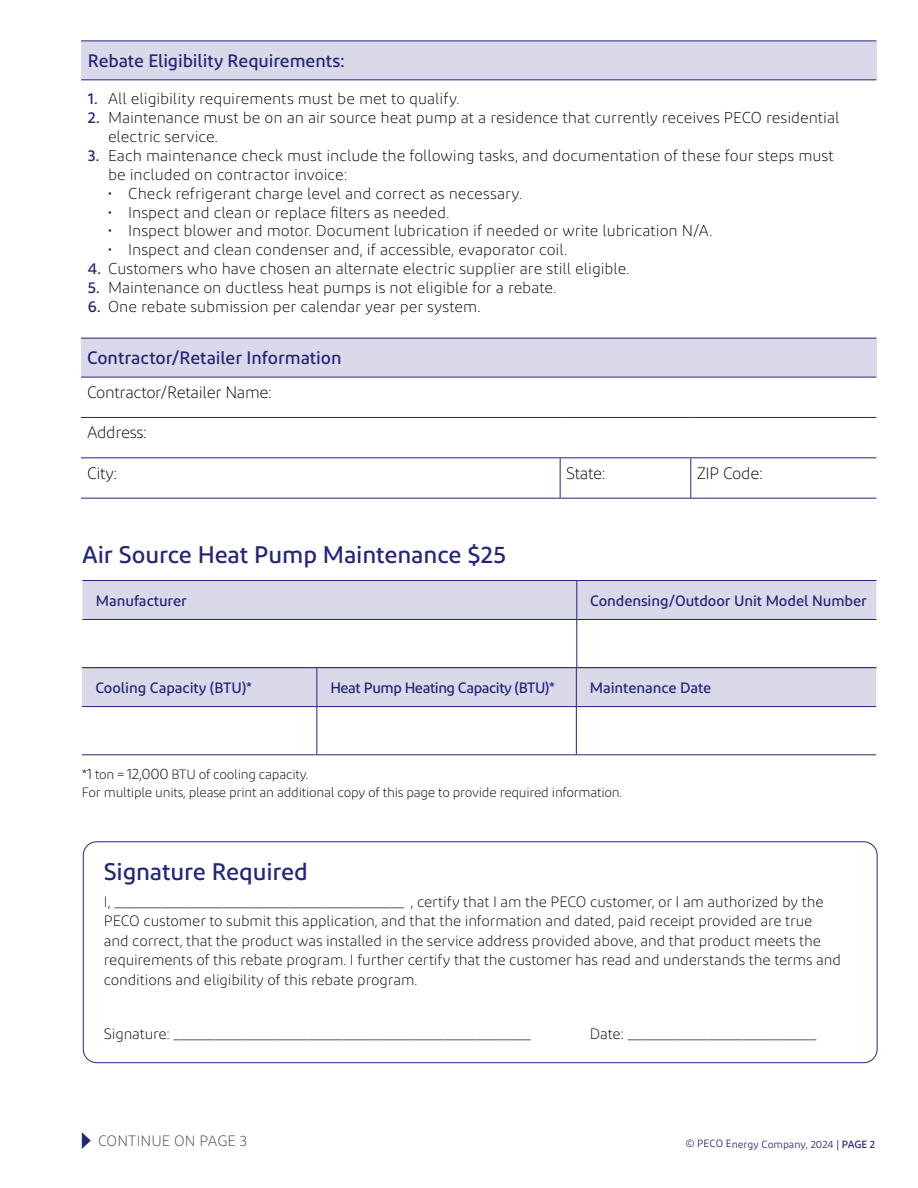
<style>
.page{position:relative;width:918px;height:1188px;background:#fff}
.page>*{position:absolute;margin:0;border:0;box-sizing:border-box;transform-origin:0 0}
.t1{font:500 24px "Diodrum";letter-spacing:-.01em;color:#23257a}
.t2{font:500 18px "Diodrum";letter-spacing:-.005em;color:#23257a}
.t3{font:300 16.5px "Diodrum";letter-spacing:-.02em;color:#000}
.t4{font:300 15.75px/18.9px "Diodrum";color:#000}
.t5{font:300 15px/19.5px "Diodrum";letter-spacing:-.01em;color:#000}
.t6{font:500 15px "Diodrum";letter-spacing:-.005em;color:#23257a}
.t7{font:500 15px "Diodrum";letter-spacing:-.03em;color:#23257a}
.t8{font:300 15px "Diodrum";color:#434243}
.t9{font:300 13.5px/18px "Diodrum";letter-spacing:-.02em;color:#000}
.t10{font:10.5px "Diodrum";color:#23257a}
.s1{font-weight:500;color:#23257a}
.s2{font-size:15px}
.s3{font-weight:500}
</style>
<div class="page">
<svg style="left:81px;top:1132px;width:10px;height:17px"></svg>
<div style="left:81px;top:41px;width:795px;height:39px;background:#dad9e9"></div>
<hr style="left:81px;top:40px;width:795px;height:1px;background:#23257a">
<hr style="left:81px;top:79px;width:795px;height:1px;background:#23257a">
<div style="left:82px;top:581px;width:794px;height:38px;background:#dad9e9"></div>
<hr style="left:576px;top:620px;width:1px;height:47px;background:#23257a">
<hr style="left:82px;top:580px;width:495px;height:1px;background:#23257a">
<hr style="left:577px;top:580px;width:299px;height:1px;background:#23257a">
<hr style="left:576px;top:581px;width:1px;height:38px;background:#23257a">
<hr style="left:82px;top:619px;width:495px;height:1px;background:#23257a">
<hr style="left:577px;top:619px;width:299px;height:1px;background:#23257a">
<div style="left:82px;top:668px;width:794px;height:38px;background:#dad9e9"></div>
<hr style="left:82px;top:667px;width:235px;height:1px;background:#23257a">
<hr style="left:317px;top:667px;width:259px;height:1px;background:#23257a">
<hr style="left:316px;top:668px;width:1px;height:38px;background:#23257a">
<hr style="left:576px;top:667px;width:300px;height:1px;background:#23257a">
<hr style="left:576px;top:668px;width:1px;height:38px;background:#23257a">
<hr style="left:82px;top:706px;width:235px;height:1px;background:#23257a">
<hr style="left:317px;top:706px;width:259px;height:1px;background:#23257a">
<hr style="left:576px;top:706px;width:300px;height:1px;background:#23257a">
<hr style="left:316px;top:707px;width:1px;height:47px;background:#23257a">
<hr style="left:576px;top:707px;width:1px;height:47px;background:#23257a">
<hr style="left:82px;top:754px;width:235px;height:1px;background:#23257a">
<hr style="left:317px;top:754px;width:259px;height:1px;background:#23257a">
<hr style="left:576px;top:754px;width:300px;height:1px;background:#23257a">
<div style="left:83px;top:841px;width:794px;height:222px;border:1px solid #23257a;border-radius:14px"></div>
<div style="left:81px;top:338px;width:795px;height:39px;background:#dad9e9"></div>
<hr style="left:560px;top:498px;width:131px;height:1px;background:#23257a">
<hr style="left:81px;top:338px;width:479px;height:1px;background:#23257a">
<hr style="left:560px;top:338px;width:131px;height:1px;background:#23257a">
<hr style="left:691px;top:338px;width:185px;height:1px;background:#23257a">
<hr style="left:81px;top:377px;width:479px;height:1px;background:#23257a">
<hr style="left:560px;top:377px;width:131px;height:1px;background:#23257a">
<hr style="left:691px;top:377px;width:185px;height:1px;background:#23257a">
<hr style="left:81px;top:417px;width:479px;height:1px;background:#23257a">
<hr style="left:560px;top:417px;width:131px;height:1px;background:#23257a">
<hr style="left:691px;top:417px;width:185px;height:1px;background:#23257a">
<hr style="left:560px;top:457px;width:131px;height:1px;background:#23257a">
<hr style="left:81px;top:457px;width:479px;height:1px;background:#23257a">
<hr style="left:560px;top:458px;width:1px;height:40px;background:#23257a">
<hr style="left:81px;top:498px;width:479px;height:1px;background:#23257a">
<hr style="left:691px;top:457px;width:185px;height:1px;background:#23257a">
<hr style="left:690px;top:458px;width:1px;height:40px;background:#23257a">
<hr style="left:691px;top:498px;width:185px;height:1px;background:#23257a">
<p class="t2" style="left:88px;top:50px;width:259px">Rebate Eligibility Requirements:</p>
<p class="t4" style="left:88px;top:89px;width:373px"><span class="s1">1.</span> All eligibility requirements must be met to qualify.</p>
<p class="t4" style="left:108px;top:108px;width:733px;text-indent:-20px"><span class="s1">2.</span> Maintenance must be on an air source heat pump at a residence that currently receives PECO residential electric service.</p>
<p class="t4" style="left:108px;top:146px;width:727px;text-indent:-20px"><span class="s1">3.</span> Each maintenance check must include the following tasks, and documentation of these four steps must be included on contractor invoice:</p>
<p class="t4" style="left:108px;top:184px;width:416px">• Check refrigerant charge level and correct as necessary.</p>
<p class="t4" style="left:108px;top:202px;width:343px">• Inspect and clean or replace filters as needed.</p>
<p class="t4" style="left:108px;top:221px;width:606px">• Inspect blower and motor. Document lubrication if needed or write lubrication N/A.</p>
<p class="t4" style="left:108px;top:240px;width:461px">• Inspect and clean condenser and, if accessible, evaporator coil.</p>
<p class="t4" style="left:88px;top:259px;width:543px"><span class="s1">4.</span> Customers who have chosen an alternate electric supplier are still eligible.</p>
<p class="t4" style="left:88px;top:278px;width:470px"><span class="s1">5.</span> Maintenance on ductless heat pumps is not eligible for a rebate.</p>
<p class="t4" style="left:88px;top:297px;width:394px"><span class="s1">6.</span> One rebate submission per calendar year per system.</p>
<p class="t2" style="left:87px;top:347px;width:256px">Contractor/Retailer Information</p>
<p class="t3" style="left:87px;top:383px;width:187px">Contractor/Retailer Name:</p>
<p class="t3" style="left:87px;top:423px;width:62px">Address:</p>
<p class="t3" style="left:87px;top:463px;width:32px">City:</p>
<p class="t3" style="left:566px;top:463px;width:41px">State:</p>
<p class="t3" style="left:697px;top:463px;width:68px">ZIP Code:</p>
<h1 class="t1" style="left:82px;top:539px;width:426px">Air Source Heat Pump Maintenance $25</h1>
<p class="t6" style="left:96px;top:591px;width:92px">Manufacturer</p>
<p class="t6" style="left:590px;top:591px;width:278px">Condensing/Outdoor Unit Model Number</p>
<p class="t6" style="left:95px;top:678px;width:158px">Cooling Capacity (BTU)*</p>
<p class="t7" style="left:330px;top:678px;width:226px">Heat Pump Heating Capacity (BTU)*</p>
<p class="t6" style="left:590px;top:678px;width:123px">Maintenance Date</p>
<p class="t9" style="left:82px;top:765px;width:542px">*<span class="s2">1</span> ton = <span class="s2">12,000</span> BTU of cooling capacity.<br>For multiple units, please print an additional copy of this page to provide required information.</p>
<h1 class="t1" style="left:104px;top:857px;width:206px">Signature Required</h1>
<p class="t5" style="left:104px;top:891px;width:739px">I, ___________________________________________ , certify that I am the PECO customer, or I am authorized by the PECO customer to submit this application, and that the information and dated, paid receipt provided are true and correct, that the product was installed in the service address provided above, and that product meets the requirements of this rebate program. I further certify that the customer has read and understands the terms and conditions and eligibility of this rebate program.</p>
<p class="t5" style="left:104px;top:1024px;width:429px">Signature: _____________________________________________________</p>
<p class="t5" style="left:590px;top:1024px;width:228px">Date: ____________________________</p>
<p class="t8" style="left:98px;top:1132px;width:151px">CONTINUE ON PAGE 3</p>
<p class="t10" style="left:686px;top:1138px;width:191px">© PECO Energy Company, 2024 | <span class="s3">PAGE 2</span></p>
</div>
